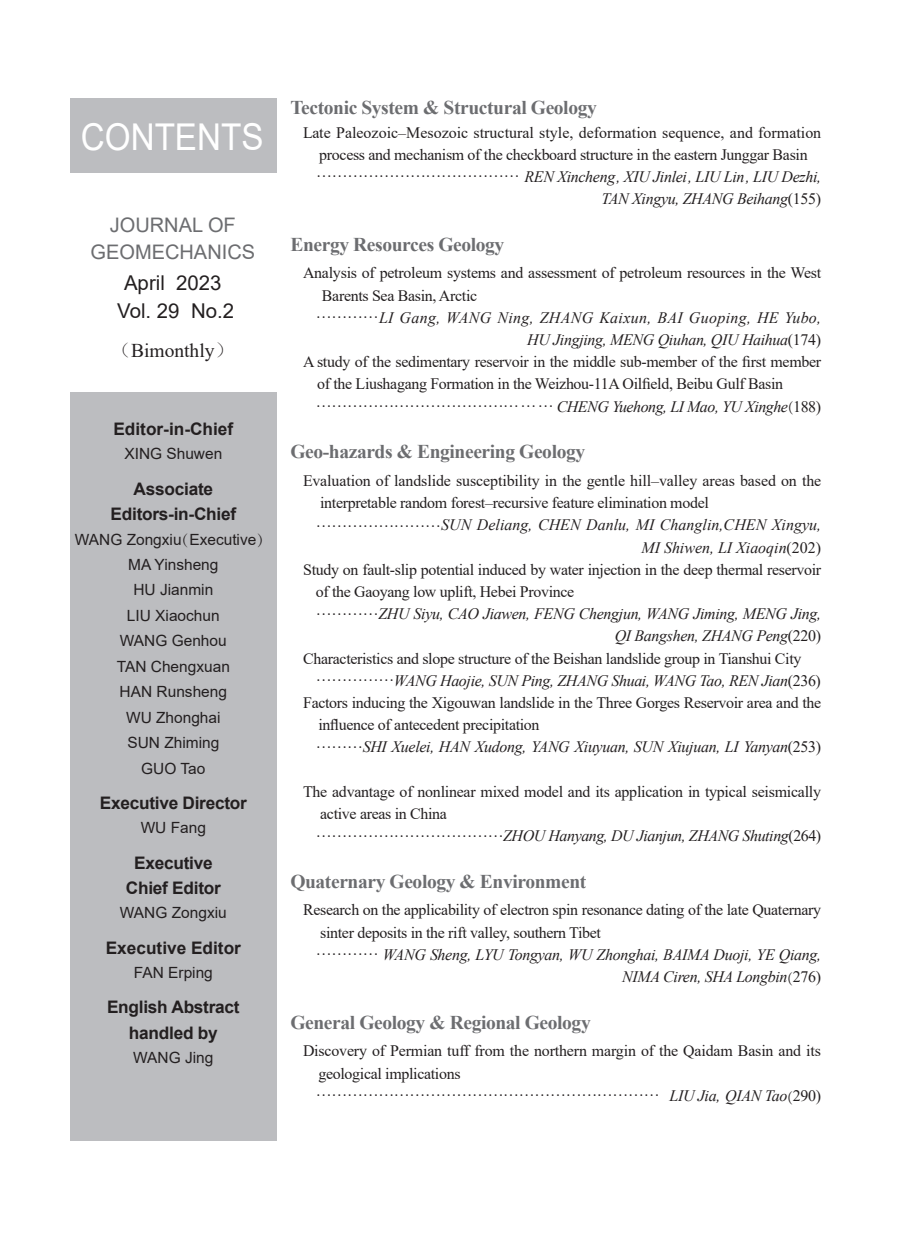
<style>
.page{position:relative;width:919px;height:1238px;background:#fff}
.page>*{position:absolute;margin:0;border:0;box-sizing:border-box;transform-origin:0 0}
.t1{font:36.9px "Arial";color:#fff;scale:.9 1}
.t2{font:20.4px "Arial";color:#231f20}
.t3{font:19.95px/27.2px "Arial";color:#6c6d70;text-align:center}
.t4{font:700 19.5px "Times New Roman";letter-spacing:-.02em;color:#6c6d70}
.t5{font:19.5px "Times New Roman";color:#231f20}
.t6{font:700 17.25px/25.5px "Arial";letter-spacing:-.015em;color:#231f20;text-align:center}
.t7{font:15.9px/22.2px "Times New Roman";letter-spacing:-.02em;color:#231f20}
.t8{font:italic 15.9px "Times New Roman";letter-spacing:-.02em;color:#231f20}
.t9{font:15.9px "Times New Roman";color:#231f20}
.t10{font:italic 15.9px "Times New Roman";letter-spacing:.005em;color:#231f20}
.t11{font:italic 15.9px "Times New Roman";letter-spacing:.02em;color:#231f20}
.t12{font:italic 15.9px "Times New Roman";color:#231f20}
.t13{font:15.45px/25.3px "Arial";color:#231f20;text-align:center}
.s1{font-family:"Sim Sun"}
.s2{font-family:"Adobe Song Std";font-weight:300}
.s3{font-style:normal}
.s4{font-family:"Adobe Song Std";font-weight:300;font-style:normal}
.s5{font-style:italic}
</style>
<div class="page">
<div style="left:70px;top:98px;width:206px;height:74px;background:#bcbdc0"></div>
<div style="left:70px;top:392px;width:206px;height:748px;background:#bcbdc0"></div>
<h1 class="t1" style="left:81px;top:111px;width:204px">CONTENTS</h1>
<p class="t3" style="left:90px;top:211px;width:166px">JOURNAL OF<br>GEOMECHANICS</p>
<p class="t2" style="left:124px;top:269px;width:99px">April 2023</p>
<p class="t2" style="left:117px;top:297px;width:118px">Vol. 29 No.2</p>
<p class="t5" style="left:112px;top:336px;width:124px"><span class="s1">（</span>Bimonthly<span class="s1">）</span></p>
<p class="t6" style="left:113px;top:416px;width:121px">Editor-in-Chief</p>
<p class="t13" style="left:124px;top:441px;width:99px">XING Shuwen</p>
<p class="t6" style="left:111px;top:476px;width:127px">Associate<br>Editors-in-Chief</p>
<p class="t13" style="left:75px;top:527px;width:198px">WANG Zongxiu<span class="s2">（</span>Executive<span class="s2">）<br></span>MA Yinsheng<br>HU Jianmin<br>LIU Xiaochun<br>WANG Genhou<br>TAN Chengxuan<br>HAN Runsheng<br>WU Zhonghai<br>SUN Zhiming<br>GUO Tao</p>
<p class="t6" style="left:100px;top:790px;width:149px">Executive Director</p>
<p class="t13" style="left:141px;top:815px;width:67px">WU Fang</p>
<p class="t6" style="left:126px;top:850px;width:96px">Executive<br>Chief Editor</p>
<p class="t13" style="left:120px;top:900px;width:108px">WANG Zongxiu</p>
<p class="t6" style="left:106px;top:935px;width:137px">Executive Editor</p>
<p class="t13" style="left:134px;top:959px;width:80px">FAN Erping</p>
<p class="t6" style="left:107px;top:994px;width:134px">English Abstract handled by</p>
<p class="t13" style="left:133px;top:1044px;width:82px">WANG Jing</p>
<p class="t4" style="left:290px;top:93px;width:308px">Tectonic System &amp; Structural Geology</p>
<p class="t9" style="left:303px;top:121px;width:519px">Late Paleozoic–Mesozoic structural style, deformation sequence, and formation</p>
<p class="t7" style="left:319px;top:143px;width:490px">process and mechanism of the checkboard structure in the eastern Junggar Basin</p>
<p class="t8" style="left:316px;top:166px;width:506px"><sup>…………………………………</sup> REN Xincheng, XIU Jinlei, LIU Lin, LIU Dezhi,</p>
<p class="t8" style="left:601px;top:188px;width:221px">TAN Xingyu, ZHANG Beihang<span class="s3">(155)</span></p>
<p class="t4" style="left:290px;top:230px;width:215px">Energy Resources Geology</p>
<p class="t7" style="left:303px;top:261px;width:519px">Analysis of petroleum systems and assessment of petroleum resources in the West</p>
<p class="t7" style="left:322px;top:284px;width:157px">Barents Sea Basin, Arctic</p>
<p class="t11" style="left:316px;top:306px;width:507px"><sup>…………</sup>LI Gang, WANG Ning, ZHANG Kaixun, BAI Guoping, HE Yubo,</p>
<p class="t8" style="left:527px;top:329px;width:295px">HU Jingjing, MENG Qiuhan, QIU Haihua<span class="s3">(174)</span></p>
<p class="t7" style="left:303px;top:350px;width:519px">A study of the sedimentary reservoir in the middle sub-member of the first member</p>
<p class="t7" style="left:317px;top:372px;width:467px">of the Liushagang Formation in the Weizhou-11A Oilfield, Beibu Gulf Basin</p>
<p class="t8" style="left:316px;top:395px;width:506px"><sup>………………………………………</sup> CHENG Yuehong, LI Mao, YU Xinghe<span class="s4">(</span><span class="s3">188)</span></p>
<p class="t4" style="left:290px;top:437px;width:296px">Geo-hazards &amp; Engineering Geology</p>
<p class="t7" style="left:303px;top:469px;width:519px">Evaluation of landslide susceptibility in the gentle hill–valley areas based on the</p>
<p class="t7" style="left:320px;top:491px;width:390px">interpretable random forest–recursive feature elimination model</p>
<p class="t10" style="left:316px;top:514px;width:507px"><sup>……………………</sup>SUN Deliang, CHEN Danlu, MI Changlin,CHEN Xingyu,</p>
<p class="t12" style="left:641px;top:536px;width:181px">MI Shiwen, LI Xiaoqin<span class="s3">(202)</span></p>
<p class="t7" style="left:303px;top:557px;width:519px">Study on fault-slip potential induced by water injection in the deep thermal reservoir</p>
<p class="t7" style="left:316px;top:580px;width:260px">of the Gaoyang low uplift, Hebei Province</p>
<p class="t8" style="left:316px;top:603px;width:506px"><sup>…………</sup>ZHU Siyu, CAO Jiawen, FENG Chengjun, WANG Jiming, MENG Jing,</p>
<p class="t8" style="left:614px;top:625px;width:208px">QI Bangshen, ZHANG Peng<span class="s3">(220)</span></p>
<p class="t7" style="left:303px;top:646px;width:500px">Characteristics and slope structure of the Beishan landslide group in Tianshui City</p>
<p class="t8" style="left:316px;top:669px;width:506px"><sup>……………</sup>WANG Haojie, SUN Ping, ZHANG Shuai, WANG Tao, REN Jian<span class="s3">(236)</span></p>
<p class="t7" style="left:303px;top:691px;width:519px">Factors inducing the Xigouwan landslide in the Three Gorges Reservoir area and the</p>
<p class="t7" style="left:318px;top:713px;width:223px">influence of antecedent precipitation</p>
<p class="t8" style="left:316px;top:736px;width:506px"><sup>………</sup>SHI Xuelei, HAN Xudong, YANG Xiuyuan, SUN Xiujuan, LI Yanyan<span class="s3">(253)</span></p>
<p class="t7" style="left:316px;top:780px;width:507px;text-indent:-13px">The advantage of nonlinear mixed model and its application in typical seismically active areas in China<br>………………………………<span class="s5">ZHOU Hanyang, DU Jianjun, ZHANG Shuting</span>(264)</p>
<p class="t4" style="left:290px;top:867px;width:297px">Quaternary Geology &amp; Environment</p>
<p class="t7" style="left:303px;top:898px;width:519px">Research on the applicability of electron spin resonance dating of the late Quaternary</p>
<p class="t7" style="left:320px;top:920px;width:282px">sinter deposits in the rift valley, southern Tibet</p>
<p class="t8" style="left:316px;top:943px;width:506px"><sup>…………</sup> WANG Sheng, LYU Tongyan, WU Zhonghai, BAIMA Duoji, YE Qiang,</p>
<p class="t8" style="left:622px;top:965px;width:200px">NIMA Ciren, SHA Longbin<span class="s4">(</span><span class="s3">276)</span></p>
<p class="t4" style="left:290px;top:1007px;width:302px">General Geology &amp; Regional Geology</p>
<p class="t7" style="left:318px;top:1039px;width:504px;text-indent:-15px">Discovery of Permian tuff from the northern margin of the Qaidam Basin and its geological implications</p>
<p class="t7" style="left:316px;top:1079px;width:506px">………………………………………………………… <span class="s5">LIU Jia, QIAN Tao</span><span class="s2">(</span>290)</p>
</div>
